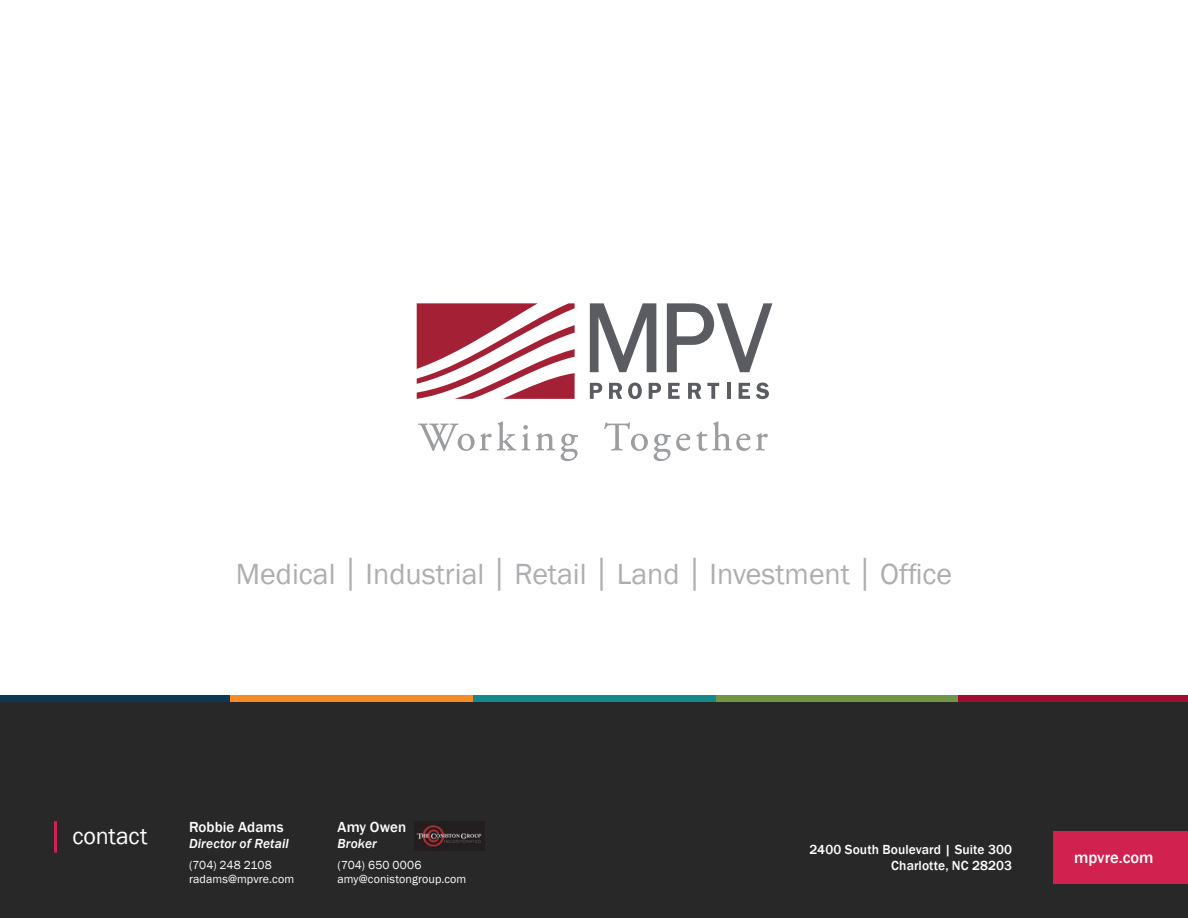
<style>
.page{position:relative;width:1188px;height:918px;background:#fff}
.page>*{position:absolute;margin:0;border:0;box-sizing:border-box;transform-origin:0 0}
.t1{font:30px "Franklin Gothic";color:#aeadb1}
.t2{font:24px "Franklin Gothic";letter-spacing:-.005em;color:#fff}
.t3{font:500 16.5px "Franklin Gothic";color:#fff}
.t4{font:500 15px "Franklin Gothic";letter-spacing:.005em;color:#fff}
.t5{font:500 13.5px/16.2px "Franklin Gothic";letter-spacing:.01em;color:#fff;text-align:right}
.t6{font:italic 500 13.5px "Franklin Gothic";letter-spacing:.005em;color:#fff}
.t7{font:12px/14.4px "Franklin Gothic";letter-spacing:.01em;color:#fff}
.s1{font-size:39px}
</style>
<div class="page">
<svg style="left:590px;top:303px;width:66px;height:69px"></svg>
<svg style="left:667px;top:303px;width:105px;height:69px"></svg>
<svg style="left:590px;top:383px;width:12px;height:16px"></svg>
<svg style="left:609px;top:383px;width:13px;height:16px"></svg>
<svg style="left:628px;top:383px;width:14px;height:16px"></svg>
<svg style="left:649px;top:383px;width:12px;height:16px"></svg>
<svg style="left:668px;top:383px;width:12px;height:16px"></svg>
<svg style="left:688px;top:383px;width:13px;height:16px"></svg>
<svg style="left:707px;top:383px;width:12px;height:16px"></svg>
<hr style="left:727px;top:383px;width:4px;height:16px;background:#5a5c61">
<svg style="left:739px;top:383px;width:11px;height:16px"></svg>
<svg style="left:756px;top:383px;width:13px;height:16px"></svg>
<svg style="left:417px;top:303px;width:158px;height:96px"></svg>
<svg style="left:418px;top:421px;width:98px;height:30px"></svg>
<svg style="left:522px;top:425px;width:8px;height:25px"></svg>
<svg style="left:536px;top:433px;width:19px;height:17px"></svg>
<svg style="left:561px;top:434px;width:17px;height:27px"></svg>
<svg style="left:604px;top:422px;width:44px;height:29px"></svg>
<svg style="left:654px;top:434px;width:36px;height:27px"></svg>
<svg style="left:696px;top:421px;width:54px;height:30px"></svg>
<svg style="left:756px;top:433px;width:12px;height:17px"></svg>
<div style="left:0;top:696px;width:230px;height:6px;background:#0c3956"></div>
<div style="left:230px;top:696px;width:243px;height:6px;background:#f68b28"></div>
<div style="left:473px;top:696px;width:243px;height:6px;background:#138b8d"></div>
<div style="left:716px;top:696px;width:243px;height:6px;background:#6e9846"></div>
<div style="left:959px;top:696px;width:229px;height:6px;background:#a30c33"></div>
<div style="left:0;top:796px;width:1188px;height:122px;background:#292829"></div>
<div style="left:1053px;top:831px;width:135px;height:53px;background:#d1214e"></div>
<img style="left:414px;top:821px;width:69px;height:30px">
<hr style="left:54px;top:821px;width:3px;height:32px;background:#d1214e">
<div style="left:0;top:702px;width:1188px;height:96px;background:#292829"></div>
<h1 class="t1" style="left:236px;top:555px;width:718px">Medical <span class="s1">|</span> Industrial <span class="s1">|</span> Retail <span class="s1">|</span> Land <span class="s1">|</span> Investment <span class="s1">|</span> Office</h1>
<h2 class="t2" style="left:72px;top:821px;width:77px">contact</h2>
<p class="t4" style="left:189px;top:817px;width:96px">Robbie Adams</p>
<p class="t6" style="left:189px;top:835px;width:101px">Director of Retail</p>
<p class="t7" style="left:189px;top:858px;width:107px">(704) 248 2108 radams@mpvre.com</p>
<p class="t4" style="left:338px;top:817px;width:70px">Amy Owen</p>
<p class="t6" style="left:338px;top:835px;width:41px">Broker</p>
<p class="t7" style="left:338px;top:858px;width:130px">(704) 650 0006 amy@conistongroup.com</p>
<p class="t5" style="left:809px;top:841px;width:204px">2400 South Boulevard | Suite 300<br>Charlotte, NC 28203</p>
<h3 class="t3" style="left:1074px;top:847px;width:81px">mpvre.com</h3>
</div>
